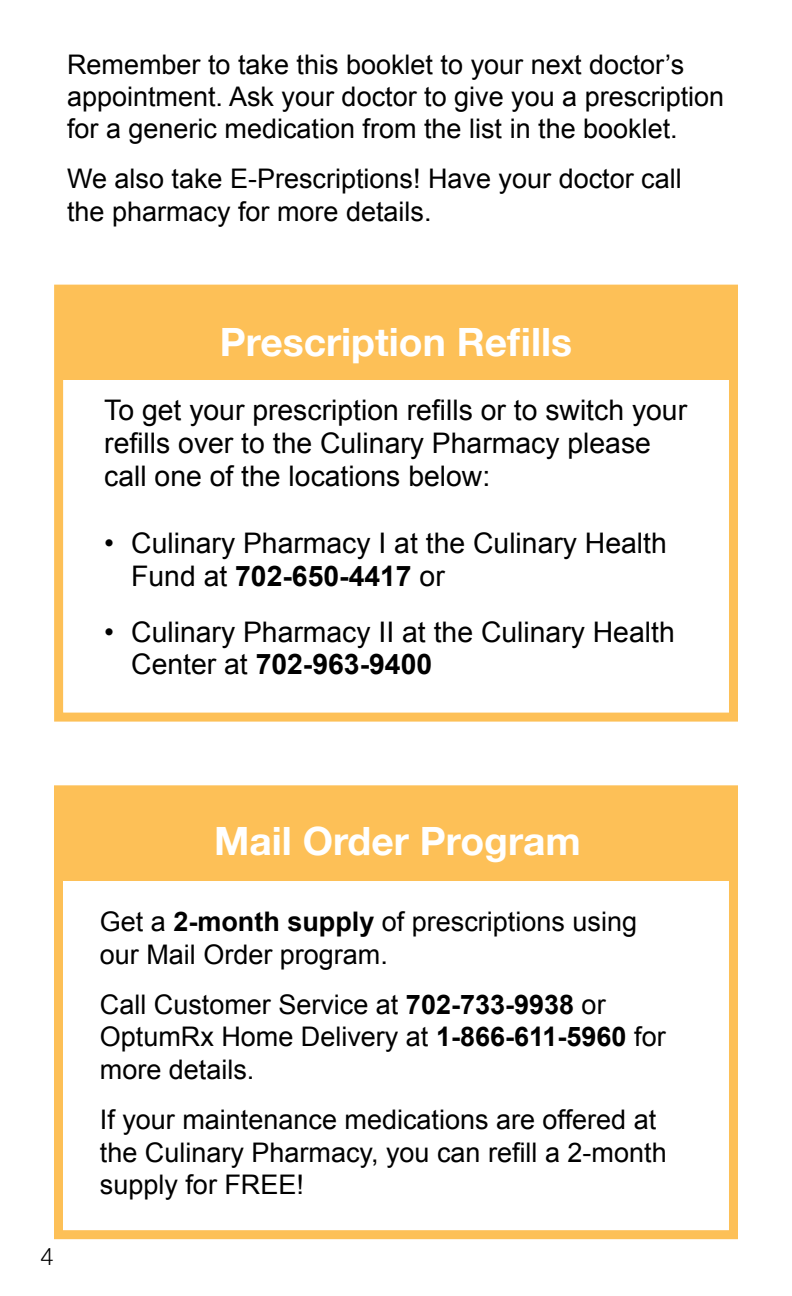
<style>
.page{position:relative;width:792px;height:1296px;background:#fff}
.page>*{position:absolute;margin:0;border:0;box-sizing:border-box;transform-origin:0 0}
.t1{font:700 39px "Helvetica Neue";color:#fff}
.t2{font:28.2px/32.4px "Arial";color:#000}
.t3{font:27px/32.4px "Arial";color:#000}
.t4{font:300 24px "Helvetica Neue";color:#000}
.s1{font-weight:700}
</style>
<div class="page">
<div style="left:54px;top:785px;width:684px;height:454px;border:9px solid #fdc057"></div>
<div style="left:60px;top:794px;width:675px;height:87px;background:#fdc057"></div>
<div style="left:54px;top:285px;width:684px;height:437px;border:9px solid #fdc057"></div>
<div style="left:60px;top:294px;width:675px;height:86px;background:#fdc057"></div>
<p class="t3" style="left:67px;top:48px;width:659px">Remember to take this booklet to your next doctor’s appointment. Ask your doctor to give you a prescription for a generic medication from the list in the booklet.</p>
<p class="t3" style="left:67px;top:163px;width:616px">We also take E-Prescriptions! Have your doctor call the pharmacy for more details.</p>
<h1 class="t1" style="left:220px;top:311px;width:354px">Prescription Refills</h1>
<p class="t2" style="left:104px;top:394px;width:584px">To get your prescription refills or to switch your refills over to the Culinary Pharmacy please call one of the locations below:</p>
<p class="t2" style="left:131px;top:527px;width:537px;text-indent:-27px">• Culinary Pharmacy I at the Culinary Health<br>Fund at <span class="s1">702-650-4417</span> or</p>
<p class="t2" style="left:131px;top:616px;width:545px;text-indent:-27px">• Culinary Pharmacy II at the Culinary Health<br>Center at <span class="s1">702-963-9400</span></p>
<p class="t4" style="left:40px;top:1237px;width:15px">4</p>
<h1 class="t1" style="left:214px;top:810px;width:368px">Mail Order Program</h1>
<p class="t3" style="left:100px;top:906px;width:539px">Get a <span class="s1">2-month supply</span> of prescriptions using our Mail Order program.</p>
<p class="t3" style="left:100px;top:989px;width:567px">Call Customer Service at <span class="s1">702-733-9938</span> or<br>OptumRx Home Delivery at <span class="s1">1-866-611-5960</span> for more details.</p>
<p class="t3" style="left:100px;top:1104px;width:568px">If your maintenance medications are offered at the Culinary Pharmacy, you can refill a 2-month supply for FREE!</p>
</div>
